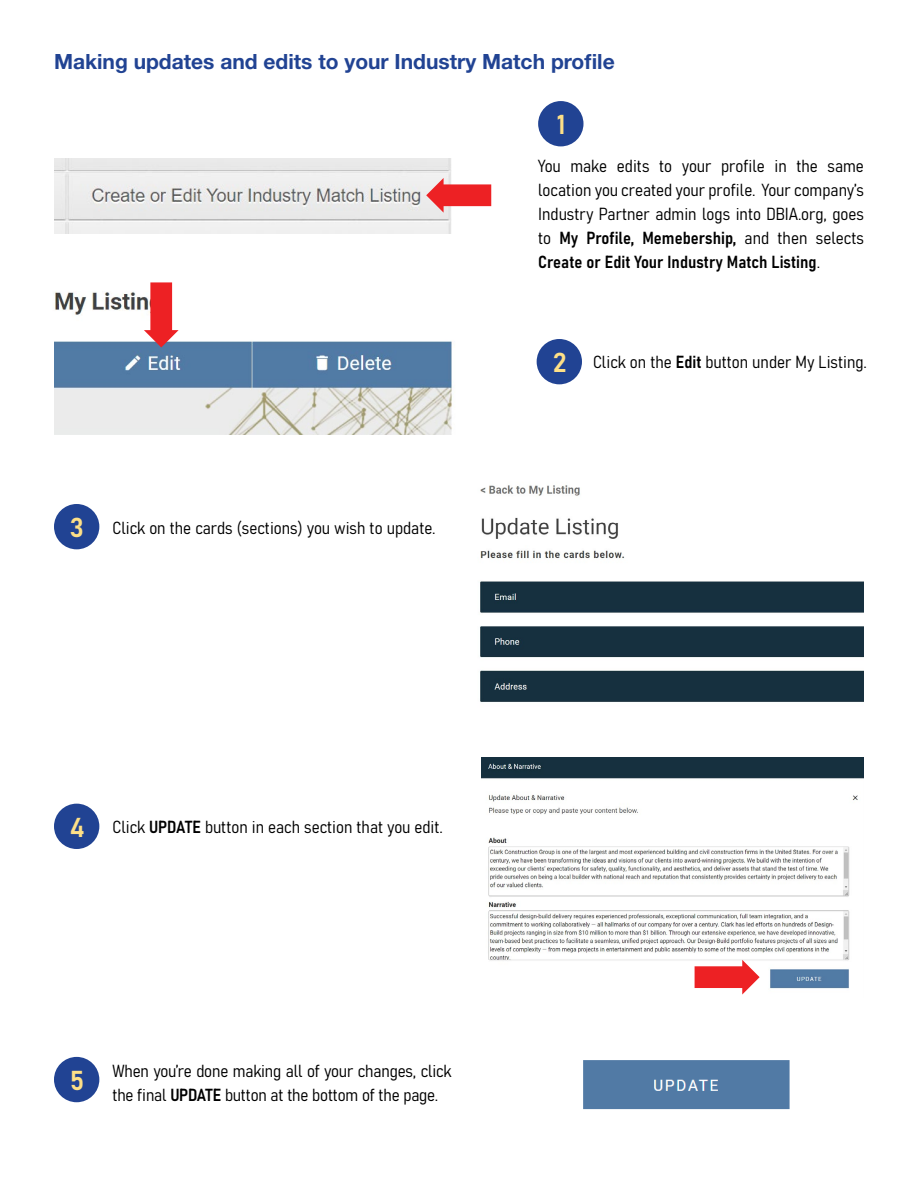
<style>
.page{position:relative;width:918px;height:1188px;background:#fff}
.page>*{position:absolute;margin:0;border:0;box-sizing:border-box;transform-origin:0 0}
.t1{font:27px "Bahnschrift";color:#fee087}
.t2{font:700 21px "Helvetica Neue LT Std";color:#214393}
.t3{font:17.25px/24px "Bahnschrift";color:#000;text-align:justify}
.s1{font-size:27px;color:#fee087}
</style>
<div class="page">
<img style="left:54px;top:158px;width:397px;height:76px">
<div style="left:538px;top:101px;width:45px;height:45px;background:#214393;border-radius:50%"></div>
<div style="left:537px;top:339px;width:45px;height:45px;background:#214393;border-radius:50%"></div>
<div style="left:54px;top:504px;width:45px;height:45px;background:#214393;border-radius:50%"></div>
<div style="left:54px;top:804px;width:45px;height:45px;background:#214393;border-radius:50%"></div>
<div style="left:54px;top:1057px;width:45px;height:45px;background:#214393;border-radius:50%"></div>
<img style="left:54px;top:341px;width:398px;height:94px">
<img style="left:54px;top:291px;width:89px;height:24px">
<img style="left:480px;top:485px;width:384px;height:217px">
<img style="left:583px;top:1060px;width:207px;height:50px">
<img style="left:482px;top:757px;width:382px;height:232px">
<svg style="left:426px;top:177px;width:25px;height:36px"></svg>
<svg style="left:143px;top:297px;width:36px;height:51px"></svg>
<svg style="left:695px;top:960px;width:65px;height:29px"></svg>
<p class="t2" style="left:54px;top:49px;width:562px">Making updates and edits to your Industry Match profile</p>
<h1 class="t1" style="left:557px;top:104px;width:10px">1</h1>
<p class="t3" style="left:538px;top:153px;width:327px">You make edits to your profile in the same location you created your profile. Your company’s Industry Partner admin logs into DBIA.org, goes to My Profile, Memebership, and then selects Create or Edit Your Industry Match Listing.</p>
<h1 class="t1" style="left:70px;top:507px;width:16px">3</h1>
<p class="t3" style="left:112px;top:515px;width:325px">Click on the cards (sections) you wish to update.</p>
<p class="t3" style="left:553px;top:349px;width:316px"><span class="s1">2</span> Click on the Edit button under My Listing.</p>
<h1 class="t1" style="left:69px;top:807px;width:17px">4</h1>
<p class="t3" style="left:112px;top:814px;width:332px">Click UPDATE button in each section that you edit.</p>
<h1 class="t1" style="left:70px;top:1060px;width:16px">5</h1>
<p class="t3" style="left:112px;top:1057px;width:341px">When you’re done making all of your changes, click the final UPDATE button at the bottom of the page.</p>
</div>
